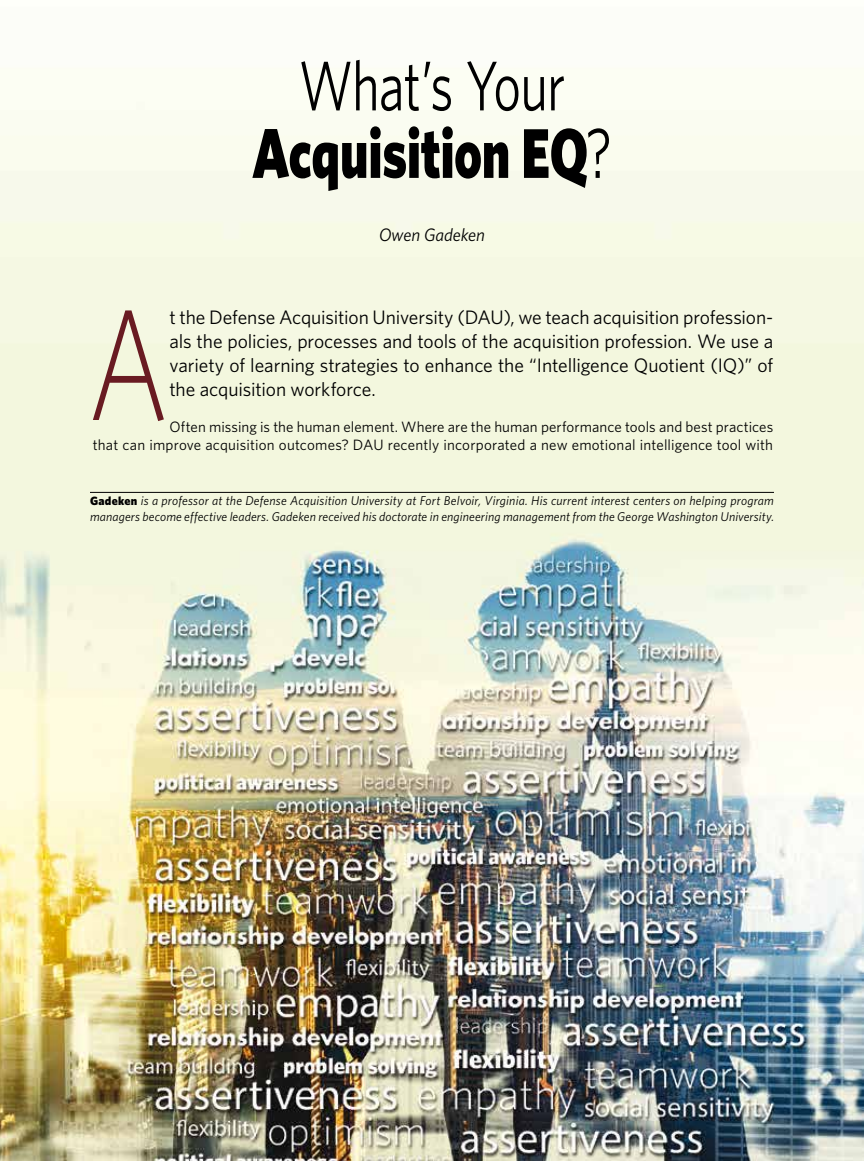
<style>
.page{position:relative;width:864px;height:1161px;background:#fff}
.page>*{position:absolute;margin:0;border:0;box-sizing:border-box;transform-origin:0 0}
.body_text_white_star{font:300 157.8px "Whitney";color:#691b22;scale:.75 1}
.headline{font:900 70.5px/67.5px "Whitney";letter-spacing:-.01em;color:#000;text-align:center;scale:.75 1}
.body_text_white_star-2{font:19.5px/24px "Whitney";letter-spacing:-.01em;color:#000;text-align:justify}
.byline{font:italic 18px "Whitney";letter-spacing:-.005em;color:#000}
.body_text{font:15px/18px "Whitney";letter-spacing:.01em;color:#000;text-align:right}
.bio{font:italic 12.75px/16.5px "Whitney";letter-spacing:.01em;color:#000}
.s1{font-weight:400}
.s2{font-weight:900;font-style:normal;font-size:12px}
</style>
<div class="page">
<img style="left:0;top:68px;width:864px;height:1093px">
<hr style="left:90px;top:492px;width:684px;height:1px;background:#000">
<p class="headline" style="left:252px;top:51px;width:481px"><span class="s1">What’s Your<br></span>Acquisition EQ<span class="s1">?</span></p>
<p class="byline" style="left:379px;top:223px;width:107px">Owen Gadeken</p>
<p class="body_text_white_star" style="left:87px;top:269px;width:111px">A</p>
<p class="body_text_white_star-2" style="left:169px;top:305px;width:605px">t the Defense Acquisition University (DAU), we teach acquisition profession&shy;als the policies, processes and tools of the acquisition profession. We use a variety of learning strategies to enhance the “Intelligence Quotient (IQ)” of the acquisition workforce.</p>
<p class="body_text" style="left:93px;top:418px;width:682px">Often missing is the human element. Where are the human performance tools and best practices<br>that can improve acquisition outcomes? DAU recently incorporated a new emotional intelligence tool with</p>
<p class="bio" style="left:90px;top:492px;width:686px"><span class="s2">Gadeken</span> is a professor at the Defense Acquisition University at Fort Belvoir, Virginia. His current interest centers on helping program managers become effective leaders. Gadeken received his doctorate in engineering management from the George Washington University.</p>
</div>
